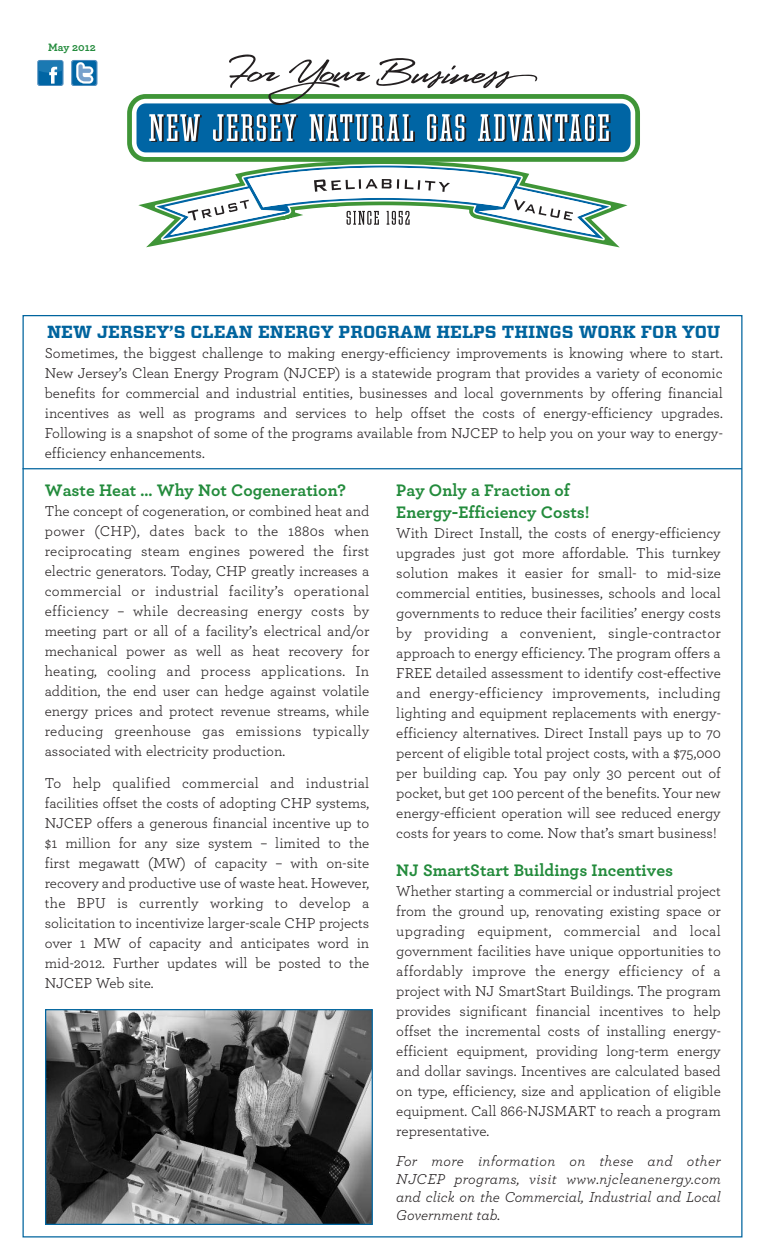
<style>
.page{position:relative;width:765px;height:1260px;background:#fff}
.page>*{position:absolute;margin:0;border:0;box-sizing:border-box;transform-origin:0 0}
.t1{font:700 17.5px/22.5px "Archer";color:#238b3c}
.t2{font:700 17.5px "Vitesse";color:#00649e}
.t3{font:15px/20px "Archer";color:#231f20;text-align:justify}
.t4{font:italic 15px/18px "Archer";color:#231f20;text-align:justify}
.t5{font:700 11.25px "Archer";letter-spacing:.005em;color:#238b3c}
</style>
<div class="page">
<div style="left:127px;top:94px;width:513px;height:68px;border:14px solid #3f9537;border-radius:12px"></div>
<div style="left:134px;top:101px;width:499px;height:54px;background:#0065a4;border-radius:12px"></div>
<div style="left:132px;top:99px;width:503px;height:58px;border:5px solid #fff;border-radius:12px"></div>
<svg style="left:149px;top:114px;width:53px;height:28px"></svg>
<svg style="left:213px;top:114px;width:85px;height:28px"></svg>
<svg style="left:310px;top:114px;width:105px;height:28px"></svg>
<svg style="left:427px;top:114px;width:39px;height:28px"></svg>
<svg style="left:478px;top:114px;width:133px;height:28px"></svg>
<svg style="left:127px;top:143px;width:509px;height:105px"></svg>
<svg style="left:146px;top:162px;width:468px;height:86px"></svg>
<svg style="left:228px;top:54px;width:142px;height:52px"></svg>
<svg style="left:156px;top:166px;width:453px;height:73px"></svg>
<svg style="left:376px;top:58px;width:162px;height:30px"></svg>
<svg style="left:37px;top:60px;width:26px;height:26px"></svg>
<svg style="left:71px;top:60px;width:26px;height:26px"></svg>
<hr style="left:22px;top:468px;width:720px;height:1px;background:#00649e">
<img style="left:47px;top:1011px;width:324px;height:212px">
<div style="left:45px;top:1009px;width:328px;height:216px;border:1px solid #00649e"></div>
<p class="t5" style="left:48px;top:43px;width:49px">May 2012</p>
<p class="t2" style="left:47px;top:321px;width:675px">NEW JERSEY’S CLEAN ENERGY PROGRAM HELPS THINGS WORK FOR YOU</p>
<p class="t3" style="left:45px;top:344px;width:679px">Sometimes, the biggest challenge to making energy-efficiency improvements is knowing where to start.<br>New Jersey’s Clean Energy Program (NJCEP) is a statewide program that provides a variety of economic benefits for commercial and industrial entities, businesses and local governments by offering financial incentives as well as programs and services to help offset the costs of energy-efficiency upgrades.<br>Following is a snapshot of some of the programs available from NJCEP to help you on your way to energy&shy;efficiency enhancements.</p>
<p class="t1" style="left:45px;top:480px;width:303px">Waste Heat … Why Not Cogeneration?</p>
<p class="t3" style="left:45px;top:502px;width:326px">The concept of cogeneration, or combined heat and power (CHP), dates back to the 1880s when reciprocating steam engines powered the first electric generators. Today, CHP greatly increases a commercial or industrial facility’s operational efficiency – while decreasing energy costs by meeting part or all of a facility’s electrical and/or mechanical power as well as heat recovery for heating, cooling and process applications. In addition, the end user can hedge against volatile energy prices and protect revenue streams, while reducing greenhouse gas emissions typically associated with electricity production.</p>
<p class="t3" style="left:45px;top:775px;width:326px">To help qualified commercial and industrial facilities offset the costs of adopting CHP systems, NJCEP offers a generous financial incentive up to $1 million for any size system – limited to the first megawatt (MW) of capacity – with on-site recovery and productive use of waste heat. However, the BPU is currently working to develop a solicitation to incentivize larger-scale CHP projects over 1 MW of capacity and anticipates word in mid-2012. Further updates will be posted to the NJCEP Web site.</p>
<p class="t1" style="left:396px;top:480px;width:195px">Pay Only a Fraction of<br>Energy-Efficiency Costs!</p>
<p class="t3" style="left:396px;top:525px;width:326px">With Direct Install, the costs of energy-efficiency upgrades just got more affordable. This turnkey solution makes it easier for small- to mid-size commercial entities, businesses, schools and local governments to reduce their facilities’ energy costs by providing a convenient, single-contractor approach to energy efficiency. The program offers a FREE detailed assessment to identify cost-effective and energy-efficiency improvements, including lighting and equipment replacements with energy&shy;efficiency alternatives. Direct Install pays up to 70 percent of eligible total project costs, with a $75,000 per building cap. You pay only 30 percent out of pocket, but get 100 percent of the benefits. Your new energy-efficient operation will see reduced energy costs for years to come. Now that’s smart business!</p>
<p class="t1" style="left:396px;top:860px;width:278px">NJ SmartStart Buildings Incentives</p>
<p class="t3" style="left:396px;top:882px;width:326px">Whether starting a commercial or industrial project from the ground up, renovating existing space or upgrading equipment, commercial and local government facilities have unique opportunities to affordably improve the energy efficiency of a project with NJ SmartStart Buildings. The program provides significant financial incentives to help offset the incremental costs of installing energy&shy;efficient equipment, providing long-term energy and dollar savings. Incentives are calculated based on type, efficiency, size and application of eligible equipment. Call 866-NJSMART to reach a program representative.</p>
<p class="t4" style="left:396px;top:1153px;width:326px">For more information on these and other NJCEP programs, visit www.njcleanenergy.com and click on the Commercial, Industrial and Local Government tab.</p>
</div>
